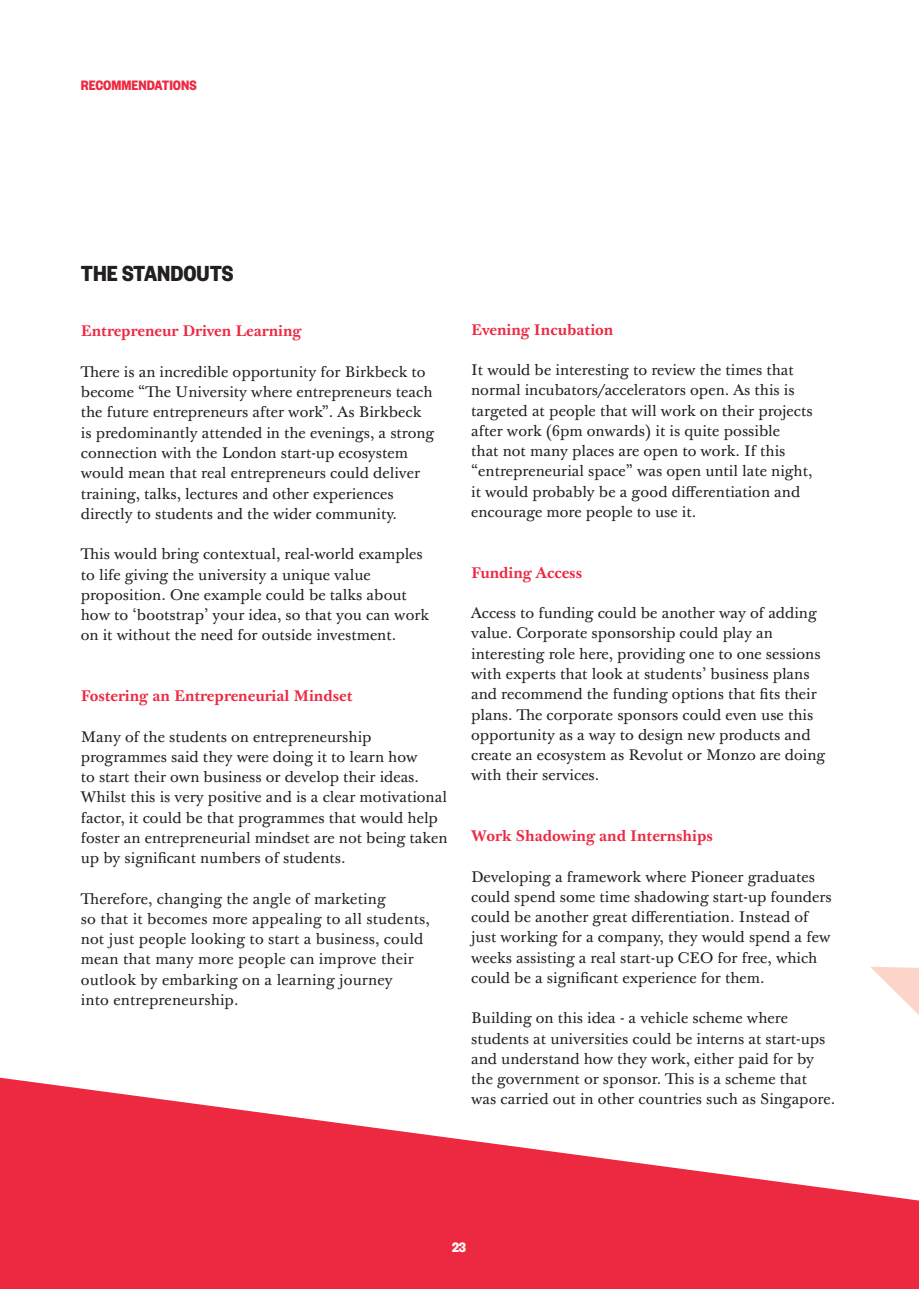
<style>
.page{position:relative;width:919px;height:1289px;background:#fff}
.page>*{position:absolute;margin:0;border:0;box-sizing:border-box;transform-origin:0 0}
.Heading_2{font:700 24px "Founders Grotesk Condensed";color:#231f20}
.t1{font:15px/20.2px "Baskerville 10 Pro";color:#231f20}
.t2{font:700 15px "Baskerville 10 Pro";color:#ed2841}
.Heading_1{font:700 15px "Founders Grotesk Condensed";color:#ed2841}
.t3{font:700 15px "Founders Grotesk Condensed";color:#fff}
.s1{font-family:"Founders Grotesk Cond"}
</style>
<div class="page">
<svg style="left:0;top:1077px;width:918px;height:211px;fill:#ed2841"></svg>
<svg style="left:870px;top:966px;width:48px;height:48px"></svg>
<p class="Heading_1" style="left:81px;top:76px;width:117px">RECOMMENDATIONS</p>
<p class="Heading_2" style="left:81px;top:258px;width:154px">THE STANDOUTS</p>
<p class="t2" style="left:81px;top:321px;width:222px">Entrepreneur Driven Learning</p>
<p class="t1" style="left:81px;top:362px;width:355px">There is an incredible opportunity for Birkbeck to become “The University where entrepreneurs teach the future entrepreneurs after work”. As Birkbeck is predominantly attended in the evenings, a strong connection with the London start-up ecosystem would mean that real entrepreneurs could deliver training, talks, lectures and other experiences directly to students and the wider community.</p>
<p class="t1" style="left:81px;top:545px;width:350px">This would bring contextual, real-world examples to life giving the university a unique value proposition. One example could be talks about how to ‘bootstrap’ your idea, so that you can work on it without the need for outside investment.</p>
<p class="t2" style="left:81px;top:686px;width:273px">Fostering an Entrepreneurial Mindset</p>
<p class="t1" style="left:81px;top:727px;width:368px">Many of the students on entrepreneurship programmes said they were doing it to learn how<br>to start their own business or develop their ideas.<br>Whilst this is very positive and is a clear motivational factor, it could be that programmes that would help foster an entrepreneurial mindset are not being taken up by significant numbers of students.</p>
<p class="t1" style="left:81px;top:889px;width:350px">Therefore, changing the angle of marketing<br>so that it becomes more appealing to all students, not just people looking to start a business, could mean that many more people can improve their outlook by embarking on a learning journey<br>into entrepreneurship.</p>
<p class="t2" style="left:471px;top:320px;width:144px">Evening Incubation</p>
<p class="t1" style="left:471px;top:360px;width:343px">It would be interesting to review the times that normal incubators/accelerators open. As this is targeted at people that will work on their projects after work (6pm onwards) it is quite possible<br>that not many places are open to work. If this “entrepreneurial space” was open until late night, it would probably be a good differentiation and encourage more people to use it.</p>
<p class="t2" style="left:471px;top:563px;width:112px">Funding Access</p>
<p class="t1" style="left:471px;top:603px;width:355px">Access to funding could be another way of adding value. Corporate sponsorship could play an interesting role here, providing one to one sessions with experts that look at students’ business plans and recommend the funding options that fits their plans. The corporate sponsors could even use this opportunity as a way to design new products and create an ecosystem as Revolut or Monzo are doing with their services.</p>
<p class="t2" style="left:471px;top:826px;width:243px">Work Shadowing and Internships</p>
<p class="t1" style="left:471px;top:867px;width:362px">Developing a framework where Pioneer graduates could spend some time shadowing start-up founders could be another great differentiation. Instead of just working for a company, they would spend a few weeks assisting a real start-up CEO for free, which could be a significant experience for them.</p>
<p class="t1" style="left:471px;top:1008px;width:365px">Building on this idea - a vehicle scheme where students at universities could be interns at start-ups and understand how they work, either paid for by the government or sponsor. This is a scheme that was carried out in other countries such as Singapore.</p>
<p class="t3" style="left:452px;top:1237px;width:16px">2<span class="s1">3</span></p>
</div>
